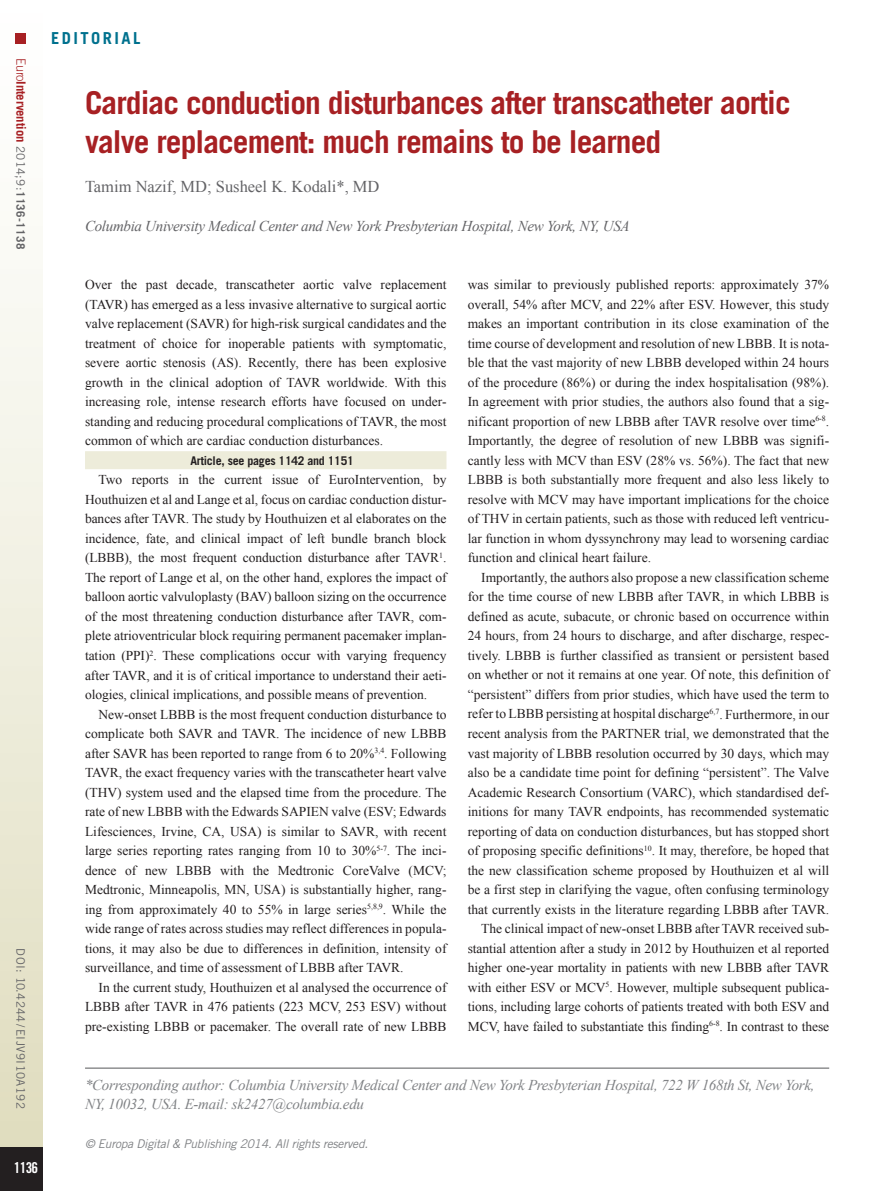
<style>
.page{position:relative;width:893px;height:1191px;background:#fff}
.page>*{position:absolute;margin:0;border:0;box-sizing:border-box;transform-origin:0 0}
.chapitre_titre{font:700 31.5px/39px "Trade Gothic LT Std";letter-spacing:-.03em;color:#a72023}
.chapitre_auteurs{font:16.5px "Times New Roman";color:#636366}
.chapitre_tetiere{font:700 16.5px "Trade Gothic LT Std";letter-spacing:.15em;color:#00718e}
.corresponding_author{font:italic 15px/19.5px "Times New Roman";letter-spacing:-.02em;color:#808285}
.chapitre_address{font:italic 15px "Times New Roman";letter-spacing:-.02em;color:#636366}
.t1{font:15px "Trade Gothic LT Std Bd Cn 20";color:#fff}
.text_paragraph{font:13.5px/19.5px "Times New Roman";color:#231f20;text-align:justify}
.text_1er_paragraph{font:13.5px/19.5px "Times New Roman";color:#231f20;text-align:justify}
.t2{font:700 12.75px "Trade Gothic LT Std";letter-spacing:-.01em;color:#a72023}
.t3{font:italic 12px "Trade Gothic LT Std";letter-spacing:-.02em;color:#808285}
.ArticleSee{font:700 12px "Trade Gothic LT Std";letter-spacing:-.02em;color:#231f20}
.t4{font:11.7px "Trade Gothic LT Std";letter-spacing:.03em;color:#636366}
.s1{font-weight:300}
.s2{font-weight:400;font-size:11.7px;color:#636366}
.s3{font-size:11.7px;color:#636366}
</style>
<div class="page">
<div style="left:0;top:0;width:43px;height:1191px;background:linear-gradient(to bottom,#fff,#dfdcbd)"></div>
<div style="left:0;top:1147px;width:43px;height:44px;background:#231f20"></div>
<div style="left:16px;top:34px;width:10px;height:10px;background:#a72023"></div>
<hr style="left:85px;top:1067px;width:744px;height:1px;background:#57585a">
<div style="left:85px;top:451px;width:361px;height:18px;background:#edecda"></div>
<p class="t2" style="left:29px;top:58px;width:192px;rotate:90deg"><span class="s1">Euro</span>Intervention <span class="s2">2014;9:</span><span class="s3">1136-1138</span></p>
<p class="t4" style="left:28px;top:948px;width:162px;rotate:90deg">DOI: 10.4244/EIJV9I10A192</p>
<p class="t1" style="left:14px;top:1158px;width:26px">1136</p>
<p class="chapitre_tetiere" style="left:51px;top:28px;width:91px">EDITORIAL</p>
<p class="chapitre_titre" style="left:85px;top:83px;width:707px">Cardiac conduction disturbances after transcatheter aortic valve replacement: much remains to be learned</p>
<p class="chapitre_auteurs" style="left:85px;top:175px;width:296px">Tamim Nazif, MD; Susheel K. Kodali*, MD</p>
<p class="chapitre_address" style="left:85px;top:215px;width:546px">Columbia University Medical Center and New York Presbyterian Hospital, New York, NY, USA</p>
<p class="text_1er_paragraph" style="left:85px;top:275px;width:363px">Over the past decade, transcatheter aortic valve replacement (TAVR) has emerged as a less invasive alternative to surgical aortic valve replacement (SAVR) for high-risk surgical candidates and the treatment of choice for inoperable patients with symptomatic, severe aortic stenosis (AS). Recently, there has been explosive growth in the clinical adoption of TAVR worldwide. With this increasing role, intense research efforts have focused on under&shy;standing and reducing procedural complications of TAVR, the most common of which are cardiac conduction disturbances.</p>
<p class="ArticleSee" style="left:190px;top:453px;width:165px">Article, see pages 1142 and 1151</p>
<p class="text_paragraph" style="left:85px;top:470px;width:363px;text-indent:14px">Two reports in the current issue of EuroIntervention, by Houthuizen et al and Lange et al, focus on cardiac conduction distur&shy;bances after TAVR. The study by Houthuizen et al elaborates on the incidence, fate, and clinical impact of left bundle branch block (LBBB), the most frequent conduction disturbance after TAVR<sup>1</sup>.<br>The report of Lange et al, on the other hand, explores the impact of balloon aortic valvuloplasty (BAV) balloon sizing on the occurrence of the most threatening conduction disturbance after TAVR, com&shy;plete atrioventricular block requiring permanent pacemaker implan&shy;tation (PPI)<sup>2</sup>. These complications occur with varying frequency after TAVR, and it is of critical importance to understand their aeti&shy;ologies, clinical implications, and possible means of prevention.</p>
<p class="text_paragraph" style="left:85px;top:704px;width:363px;text-indent:14px">New-onset LBBB is the most frequent conduction disturbance to complicate both SAVR and TAVR. The incidence of new LBBB after SAVR has been reported to range from 6 to 20%<sup>3,4</sup>. Following TAVR, the exact frequency varies with the transcatheter heart valve (THV) system used and the elapsed time from the procedure. The rate of new LBBB with the Edwards SAPIEN valve (ESV; Edwards Lifesciences, Irvine, CA, USA) is similar to SAVR, with recent large series reporting rates ranging from 10 to 30%<sup>5-7</sup>. The inci&shy;dence of new LBBB with the Medtronic CoreValve (MCV; Medtronic, Minneapolis, MN, USA) is substantially higher, rang&shy;ing from approximately 40 to 55% in large series<sup>5,8,9</sup>. While the wide range of rates across studies may reflect differences in popula&shy;tions, it may also be due to differences in definition, intensity of surveillance, and time of assessment of LBBB after TAVR.</p>
<p class="text_paragraph" style="left:85px;top:977px;width:363px;text-indent:14px">In the current study, Houthuizen et al analysed the occurrence of LBBB after TAVR in 476 patients (223 MCV, 253 ESV) without pre-existing LBBB or pacemaker. The overall rate of new LBBB</p>
<p class="text_paragraph" style="left:468px;top:275px;width:363px">was similar to previously published reports: approximately 37% overall, 54% after MCV, and 22% after ESV. However, this study makes an important contribution in its close examination of the time course of development and resolution of new LBBB. It is nota&shy;ble that the vast majority of new LBBB developed within 24 hours of the procedure (86%) or during the index hospitalisation (98%).<br>In agreement with prior studies, the authors also found that a sig&shy;nificant proportion of new LBBB after TAVR resolve over time<sup>6-8</sup>.<br>Importantly, the degree of resolution of new LBBB was signifi&shy;cantly less with MCV than ESV (28% vs. 56%). The fact that new LBBB is both substantially more frequent and also less likely to resolve with MCV may have important implications for the choice of THV in certain patients, such as those with reduced left ventricu&shy;lar function in whom dyssynchrony may lead to worsening cardiac function and clinical heart failure.</p>
<p class="text_paragraph" style="left:468px;top:567px;width:363px;text-indent:14px">Importantly, the authors also propose a new classification scheme for the time course of new LBBB after TAVR, in which LBBB is defined as acute, subacute, or chronic based on occurrence within 24 hours, from 24 hours to discharge, and after discharge, respec&shy;tively. LBBB is further classified as transient or persistent based on whether or not it remains at one year. Of note, this definition of “persistent” differs from prior studies, which have used the term to refer to LBBB persisting at hospital discharge<sup>6,7</sup>. Furthermore, in our recent analysis from the PARTNER trial, we demonstrated that the vast majority of LBBB resolution occurred by 30 days, which may also be a candidate time point for defining “persistent”. The Valve Academic Research Consortium (VARC), which standardised def&shy;initions for many TAVR endpoints, has recommended systematic reporting of data on conduction disturbances, but has stopped short of proposing specific definitions<sup>10</sup>. It may, therefore, be hoped that the new classification scheme proposed by Houthuizen et al will be a first step in clarifying the vague, often confusing terminology that currently exists in the literature regarding LBBB after TAVR.</p>
<p class="text_paragraph" style="left:468px;top:918px;width:363px;text-indent:14px">The clinical impact of new-onset LBBB after TAVR received sub&shy;stantial attention after a study in 2012 by Houthuizen et al reported higher one-year mortality in patients with new LBBB after TAVR with either ESV or MCV<sup>5</sup>. However, multiple subsequent publica&shy;tions, including large cohorts of patients treated with both ESV and MCV, have failed to substantiate this finding<sup>6-8</sup>. In contrast to these</p>
<p class="corresponding_author" style="left:85px;top:1074px;width:731px">*Corresponding author: Columbia University Medical Center and New York Presbyterian Hospital, 722 W 168th St, New York,<br>NY, 10032, USA. E-mail: sk2427@columbia.edu</p>
<p class="t3" style="left:85px;top:1136px;width:285px">© Europa Digital &amp; Publishing 2014. All rights reserved.</p>
</div>
